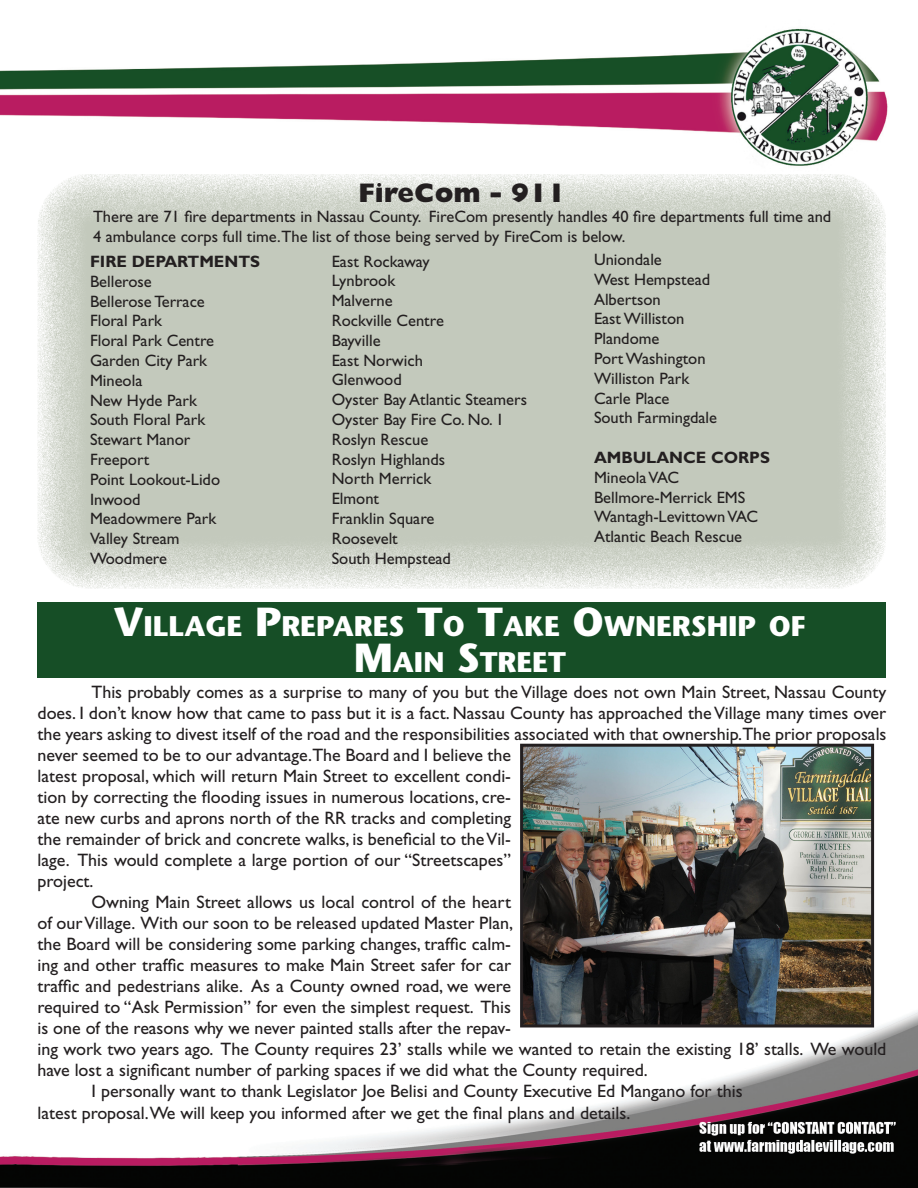
<style>
.page{position:relative;width:918px;height:1188px;background:#fff}
.page>*{position:absolute;margin:0;border:0;box-sizing:border-box;transform-origin:0 0}
.t1{font:700 28.35px "Stone Sans";color:#fff}
.t2{font:800 27px "Gill Sans";color:#231f20}
.t3{font:18px/21px "Gill Sans";color:#231f20}
.t4{font:16.5px/19.8px "Gill Sans";color:#231f20}
.t5{font:700 16.5px "Gill Sans";color:#231f20}
.s1{font-size:40.5px}
</style>
<div class="page">
<img style="left:0;top:28px;width:918px;height:1160px">
<svg style="left:38px;top:174px;width:848px;height:415px;background:#cacfc4"></svg>
<div style="left:38px;top:602px;width:848px;height:76px;background:#164e26"></div>
<img style="left:524px;top:748px;width:346px;height:276px">
<div style="left:520px;top:744px;width:354px;height:284px;border:3px solid #231f20"></div>
<p class="t2" style="left:359px;top:178px;width:209px">FireCom - 911</p>
<p class="t4" style="left:93px;top:207px;width:740px">There are 71 fire departments in Nassau County. FireCom presently handles 40 fire departments full time and<br>4 ambulance corps full time.The list of those being served by FireCom is below.</p>
<p class="t5" style="left:90px;top:252px;width:172px">FIRE DEPARTMENTS</p>
<p class="t4" style="left:90px;top:271px;width:63px">Bellerose</p>
<p class="t4" style="left:90px;top:291px;width:116px">Bellerose Terrace</p>
<p class="t4" style="left:90px;top:311px;width:74px">Floral Park</p>
<p class="t4" style="left:90px;top:331px;width:126px">Floral Park Centre</p>
<p class="t4" style="left:90px;top:351px;width:119px">Garden City Park</p>
<p class="t4" style="left:90px;top:370px;width:54px">Mineola</p>
<p class="t4" style="left:90px;top:390px;width:109px">New Hyde Park</p>
<p class="t4" style="left:90px;top:410px;width:117px">South Floral Park</p>
<p class="t4" style="left:90px;top:430px;width:102px">Stewart Manor</p>
<p class="t4" style="left:90px;top:450px;width:61px">Freeport</p>
<p class="t4" style="left:90px;top:469px;width:132px">Point Lookout-Lido</p>
<p class="t4" style="left:90px;top:489px;width:52px">Inwood</p>
<p class="t4" style="left:90px;top:509px;width:128px">Meadowmere Park</p>
<p class="t4" style="left:90px;top:529px;width:91px">Valley Stream</p>
<p class="t4" style="left:90px;top:549px;width:79px">Woodmere</p>
<p class="t4" style="left:594px;top:250px;width:69px">Uniondale</p>
<p class="t4" style="left:594px;top:269px;width:118px">West Hempstead</p>
<p class="t4" style="left:594px;top:289px;width:68px">Albertson</p>
<p class="t4" style="left:594px;top:309px;width:92px">EastWilliston</p>
<p class="t4" style="left:594px;top:329px;width:67px">Plandome</p>
<p class="t4" style="left:594px;top:349px;width:113px">PortWashington</p>
<p class="t4" style="left:594px;top:368px;width:97px">Williston Park</p>
<p class="t4" style="left:594px;top:388px;width:77px">Carle Place</p>
<p class="t4" style="left:594px;top:408px;width:125px">South Farmingdale</p>
<p class="t5" style="left:594px;top:448px;width:178px">AMBULANCE CORPS</p>
<p class="t4" style="left:594px;top:467px;width:87px">MineolaVAC</p>
<p class="t4" style="left:594px;top:487px;width:153px">Bellmore-Merrick EMS</p>
<p class="t4" style="left:594px;top:507px;width:166px">Wantagh-LevittownVAC</p>
<p class="t4" style="left:594px;top:527px;width:150px">Atlantic Beach Rescue</p>
<p class="t4" style="left:332px;top:251px;width:99px">East Rockaway</p>
<p class="t4" style="left:332px;top:271px;width:65px">Lynbrook</p>
<p class="t4" style="left:332px;top:291px;width:63px">Malverne</p>
<p class="t4" style="left:332px;top:311px;width:114px">Rockville Centre</p>
<p class="t4" style="left:332px;top:330px;width:50px">Bayville</p>
<p class="t4" style="left:332px;top:350px;width:93px">East Norwich</p>
<p class="t4" style="left:332px;top:370px;width:72px">Glenwood</p>
<p class="t4" style="left:332px;top:390px;width:197px">Oyster Bay Atlantic Steamers</p>
<p class="t4" style="left:332px;top:410px;width:174px">Oyster Bay Fire Co. No. 1</p>
<p class="t4" style="left:332px;top:429px;width:98px">Roslyn Rescue</p>
<p class="t4" style="left:332px;top:449px;width:115px">Roslyn Highlands</p>
<p class="t4" style="left:332px;top:469px;width:101px">North Merrick</p>
<p class="t4" style="left:332px;top:489px;width:49px">Elmont</p>
<p class="t4" style="left:332px;top:509px;width:104px">Franklin Square</p>
<p class="t4" style="left:332px;top:528px;width:68px">Roosevelt</p>
<p class="t4" style="left:332px;top:548px;width:121px">South Hempstead</p>
<p class="t1" style="left:114px;top:608px;width:57px"><span class="s1">V</span>ILLA</p>
<p class="t1" style="left:205px;top:608px;width:147px">GE <span class="s1">P</span>REPARES</p>
<p class="t1" style="left:417px;top:608px;width:209px"><span class="s1">T</span>O <span class="s1">T</span>AKE <span class="s1">O</span>WNERS</p>
<p class="t1" style="left:707px;top:608px;width:100px">HIP OF</p>
<p class="t1" style="left:354px;top:644px;width:145px"><span class="s1">M</span>AIN <span class="s1">S</span>TREET</p>
<p class="t3" style="left:38px;top:682px;width:851px;text-indent:54px">This probably comes as a surprise to many of you but the Village does not own Main Street, Nassau County does. I don’t know how that came to pass but it is a fact. Nassau County has approached theVillage many times over the years asking to divest itself of the road and the responsibilities associated with that ownership.The prior proposals never seemed to be to our advantage.The Board and I believe the<br>latest proposal, which will return Main Street to excellent condi-<br>tion by correcting the flooding issues in numerous locations, cre-<br>ate new curbs and aprons north of the RR tracks and completing<br>the remainder of brick and concrete walks, is beneficial to theVil-<br>lage. This would complete a large portion of our “Streetscapes”<br>project.</p>
<p class="t3" style="left:38px;top:892px;width:850px;text-indent:54px">Owning Main Street allows us local control of the heart<br>of ourVillage. With our soon to be released updated Master Plan,<br>the Board will be considering some parking changes, traffic calm-<br>ing and other traffic measures to make Main Street safer for car<br>traffic and pedestrians alike. As a County owned road, we were<br>required to “Ask Permission” for even the simplest request. This<br>is one of the reasons why we never painted stalls after the repav-<br>ing work two years ago. The County requires 23’ stalls while we wanted to retain the existing 18’ stalls. We would have lost a significant number of parking spaces if we did what the County required.</p>
<p class="t3" style="left:92px;top:1081px;width:653px">I personally want to thank Legislator Joe Belisi and County Executive Ed Mangano for this</p>
<p class="t3" style="left:38px;top:1102px;width:594px">latest proposal.We will keep you informed after we get the final plans and details.</p>
</div>
